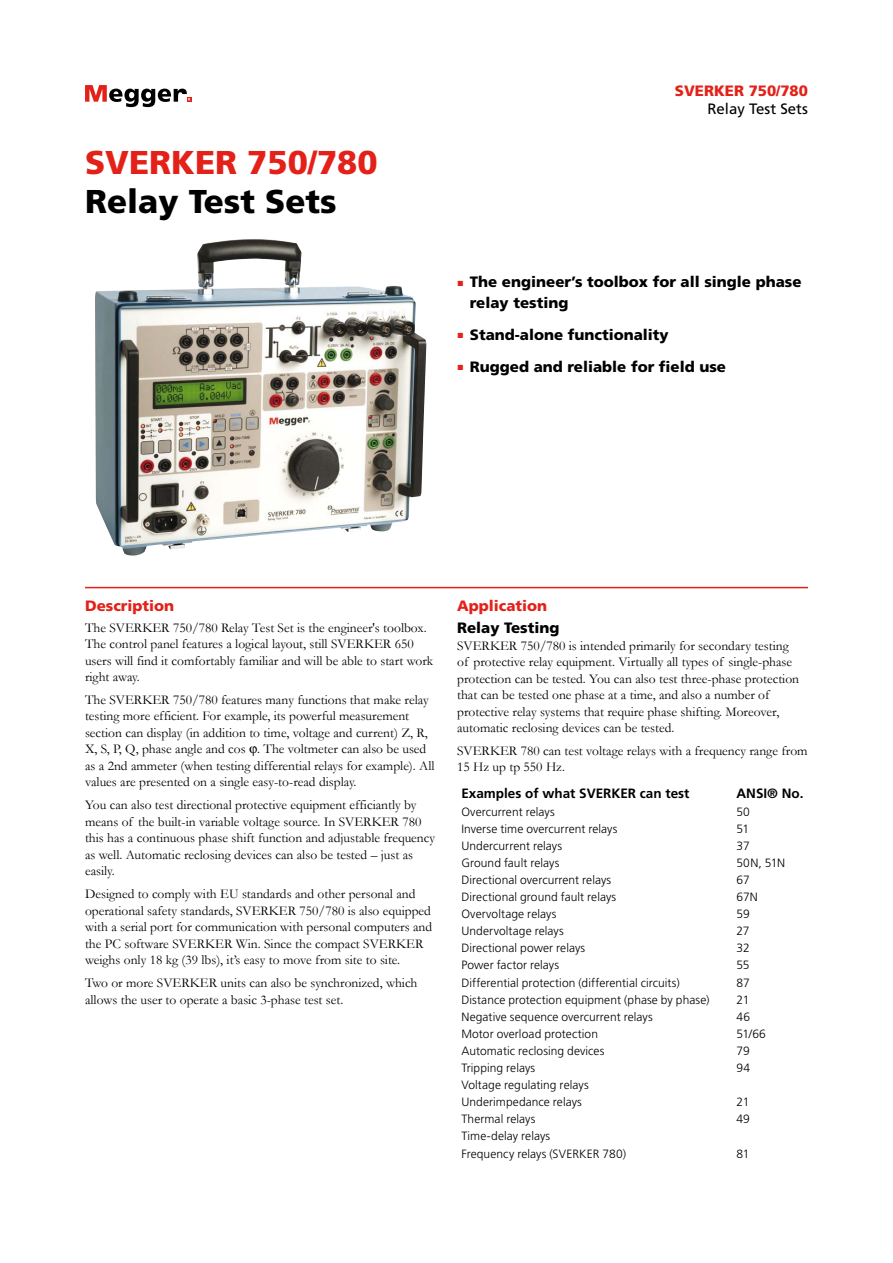
<style>
.page{position:relative;width:893px;height:1263px;background:#fff}
.page>*{position:absolute;margin:0;border:0;box-sizing:border-box;transform-origin:0 0}
.t1{font:900 33px "Frutiger LT Std";color:#e32119}
.t2{font:900 33px "Frutiger LT Std";color:#000}
.t3{font:900 15px/21px "Frutiger LT Std";color:#000}
.t4{font:900 15px "Frutiger LT Std";color:#e32119}
.t5{font:15px "Frutiger LT Std";color:#000}
.t6{font:13.5px/16.5px "Garamond";color:#000}
.t7{font:700 13.5px "Frutiger LT Std";color:#000}
.t8{font:300 12px/17.1px "Frutiger LT Std";letter-spacing:.005em;color:#000}
.s1{color:#e32119}
</style>
<div class="page">
<svg style="left:85px;top:85px;width:106px;height:22px"></svg>
<hr style="left:85px;top:587px;width:723px;height:1px;background:#e32119">
<img style="left:95px;top:239px;width:331px;height:317px">
<h1 class="t1" style="left:85px;top:142px;width:294px">SVERKER 750/780</h1>
<h1 class="t2" style="left:85px;top:181px;width:253px">Relay Test Sets</h1>
<p class="t4" style="left:675px;top:82px;width:135px">SVERKER 750/780</p>
<p class="t5" style="left:707px;top:100px;width:102px">Relay Test Sets</p>
<p class="t3" style="left:470px;top:271px;width:333px;text-indent:-13px"><span class="s1">▪</span> The engineer’s toolbox for all single phase relay testing</p>
<p class="t3" style="left:457px;top:324px;width:213px"><span class="s1">▪</span> Stand-alone functionality</p>
<p class="t3" style="left:457px;top:356px;width:270px"><span class="s1">▪</span> Rugged and reliable for field use</p>
<p class="t4" style="left:85px;top:596px;width:91px">Description</p>
<p class="t6" style="left:85px;top:619px;width:350px">The SVERKER 750/780 Relay Test Set is the engineer's toolbox.<br>The control panel features a logical layout, still SVERKER 650 users will find it comfortably familiar and will be able to start work right away.</p>
<p class="t6" style="left:85px;top:691px;width:351px">The SVERKER 750/780 features many functions that make relay testing more efficient. For example, its powerful measurement section can display (in addition to time, voltage and current) Z, R, X, S, P, Q, phase angle and cos . The voltmeter can also be used as a 2nd ammeter (when testing differential relays for example). All values are presented on a single easy-to-read display.</p>
<p class="t6" style="left:85px;top:796px;width:351px">You can also test directional protective equipment efficiantly by means of the built-in variable voltage source. In SVERKER 780 this has a continuous phase shift function and adjustable frequency as well. Automatic reclosing devices can also be tested – just as easily.</p>
<p class="t6" style="left:85px;top:885px;width:349px">Designed to comply with EU standards and other personal and operational safety standards, SVERKER 750/780 is also equipped with a serial port for communication with personal computers and the PC software SVERKER Win. Since the compact SVERKER weighs only 18 kg (39 lbs), it’s easy to move from site to site.</p>
<p class="t6" style="left:85px;top:974px;width:334px">Two or more SVERKER units can also be synchronized, which allows the user to operate a basic 3-phase test set.</p>
<p class="t4" style="left:457px;top:596px;width:92px">Application</p>
<p class="t3" style="left:457px;top:617px;width:104px">Relay Testing</p>
<p class="t6" style="left:457px;top:637px;width:344px">SVERKER 750/780 is intended primarily for secondary testing of protective relay equipment. Virtually all types of single-phase protection can be tested. You can also test three-phase protection that can be tested one phase at a time, and also a number of protective relay systems that require phase shifting. Moreover, automatic reclosing devices can be tested.</p>
<p class="t6" style="left:457px;top:742px;width:352px">SVERKER 780 can test voltage relays with a frequency range from<br>15 Hz up tp 550 Hz.</p>
<p class="t7" style="left:461px;top:786px;width:230px">Examples of what SVERKER can test</p>
<p class="t7" style="left:736px;top:786px;width:69px">ANSI® No.</p>
<p class="t8" style="left:461px;top:803px;width:95px">Overcurrent relays</p>
<p class="t8" style="left:736px;top:803px;width:15px">50</p>
<p class="t8" style="left:461px;top:820px;width:158px">Inverse time overcurrent relays</p>
<p class="t8" style="left:736px;top:820px;width:14px">51</p>
<p class="t8" style="left:461px;top:837px;width:102px">Undercurrent relays</p>
<p class="t8" style="left:736px;top:837px;width:15px">37</p>
<p class="t8" style="left:461px;top:854px;width:100px">Ground fault relays</p>
<p class="t8" style="left:736px;top:854px;width:50px">50N, 51N</p>
<p class="t8" style="left:461px;top:871px;width:151px">Directional overcurrent relays</p>
<p class="t8" style="left:736px;top:871px;width:15px">67</p>
<p class="t8" style="left:461px;top:889px;width:156px">Directional ground fault relays</p>
<p class="t8" style="left:736px;top:889px;width:23px">67N</p>
<p class="t8" style="left:461px;top:906px;width:96px">Overvoltage relays</p>
<p class="t8" style="left:736px;top:906px;width:15px">59</p>
<p class="t8" style="left:461px;top:923px;width:104px">Undervoltage relays</p>
<p class="t8" style="left:736px;top:923px;width:15px">27</p>
<p class="t8" style="left:461px;top:940px;width:125px">Directional power relays</p>
<p class="t8" style="left:736px;top:940px;width:15px">32</p>
<p class="t8" style="left:461px;top:957px;width:99px">Power factor relays</p>
<p class="t8" style="left:736px;top:957px;width:15px">55</p>
<p class="t8" style="left:461px;top:974px;width:220px">Differential protection (differential circuits)</p>
<p class="t8" style="left:736px;top:974px;width:15px">87</p>
<p class="t8" style="left:461px;top:991px;width:250px">Distance protection equipment (phase by phase)</p>
<p class="t8" style="left:736px;top:991px;width:14px">21</p>
<p class="t8" style="left:461px;top:1008px;width:193px">Negative sequence overcurrent relays</p>
<p class="t8" style="left:736px;top:1008px;width:15px">46</p>
<p class="t8" style="left:461px;top:1025px;width:138px">Motor overload protection</p>
<p class="t8" style="left:736px;top:1025px;width:31px">51/66</p>
<p class="t8" style="left:461px;top:1042px;width:145px">Automatic reclosing devices</p>
<p class="t8" style="left:736px;top:1042px;width:15px">79</p>
<p class="t8" style="left:461px;top:1059px;width:75px">Tripping relays</p>
<p class="t8" style="left:736px;top:1059px;width:15px">94</p>
<p class="t8" style="left:461px;top:1076px;width:129px">Voltage regulating relays<br>Underimpedance relays</p>
<p class="t8" style="left:736px;top:1093px;width:14px">21</p>
<p class="t8" style="left:461px;top:1111px;width:75px">Thermal relays</p>
<p class="t8" style="left:736px;top:1111px;width:15px">49</p>
<p class="t8" style="left:461px;top:1127px;width:166px;line-height:17.7px">Time-delay relays<br>Frequency relays (SVERKER 780)</p>
<p class="t8" style="left:736px;top:1145px;width:15px">81</p>
</div>
